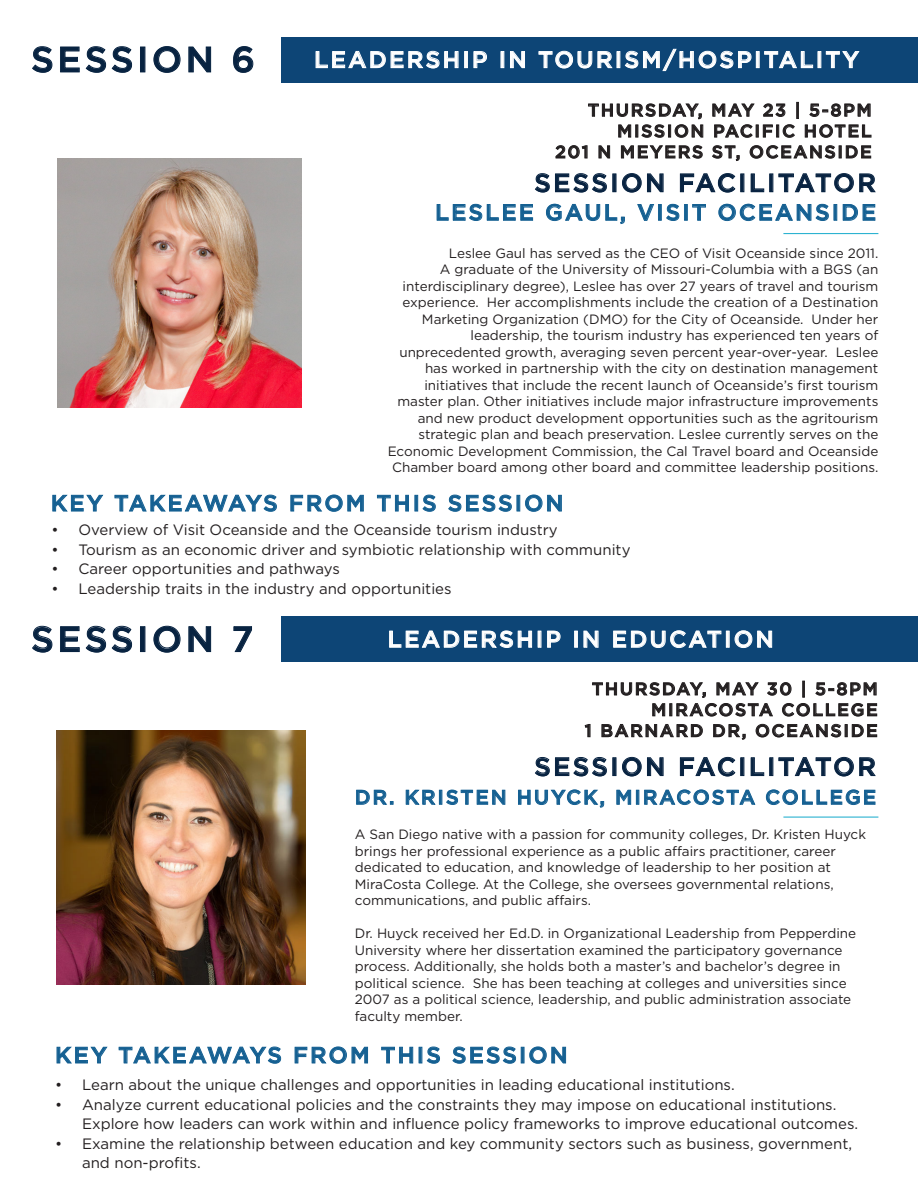
<style>
.page{position:relative;width:918px;height:1188px;background:#fff}
.page>*{position:absolute;margin:0;border:0;box-sizing:border-box;transform-origin:0 0}
.t1{font:500 35.55px "Gotham";letter-spacing:.1em;color:#082341}
.t2{font:500 25.5px "Gotham";letter-spacing:.1em;color:#082341}
.t3{font:500 22.95px "Gotham";letter-spacing:.1em;color:#fff}
.t4{font:500 22.5px "Gotham";letter-spacing:.1em;color:#156092}
.t5{font:500 20.1px "Gotham";letter-spacing:.1em;color:#156092}
.t6{font:500 17.4px/20.9px "Gotham";letter-spacing:.1em;color:#231f20;text-align:right}
.t7{font:15px/19.5px "Gotham";color:#231f20}
.t8{font:13.5px/16.5px "Gotham";color:#231f20}
</style>
<div class="page">
<img style="left:57px;top:731px;width:248px;height:254px">
<img style="left:58px;top:159px;width:244px;height:248px">
<svg style="left:52px;top:495px;width:52px;height:17px"></svg>
<svg style="left:114px;top:494px;width:163px;height:18px"></svg>
<svg style="left:290px;top:494px;width:74px;height:18px"></svg>
<svg style="left:377px;top:495px;width:32px;height:17px"></svg>
<div style="left:415px;top:495px;width:3px;height:16px;border:1px solid #156092"></div>
<svg style="left:422px;top:494px;width:14px;height:18px"></svg>
<svg style="left:448px;top:494px;width:64px;height:18px"></svg>
<svg style="left:525px;top:494px;width:37px;height:18px"></svg>
<svg style="left:535px;top:757px;width:72px;height:20px"></svg>
<svg style="left:622px;top:756px;width:42px;height:21px"></svg>
<svg style="left:679px;top:756px;width:57px;height:21px"></svg>
<svg style="left:750px;top:757px;width:15px;height:20px"></svg>
<svg style="left:778px;top:756px;width:98px;height:21px"></svg>
<svg style="left:356px;top:790px;width:37px;height:15px"></svg>
<svg style="left:406px;top:790px;width:30px;height:15px"></svg>
<div style="left:439px;top:790px;width:3px;height:15px;border:1px solid #156092"></div>
<svg style="left:446px;top:789px;width:60px;height:16px"></svg>
<svg style="left:518px;top:789px;width:86px;height:19px"></svg>
<svg style="left:616px;top:790px;width:15px;height:15px"></svg>
<div style="left:636px;top:790px;width:3px;height:15px;border:1px solid #156092"></div>
<svg style="left:644px;top:789px;width:112px;height:16px"></svg>
<svg style="left:766px;top:789px;width:110px;height:16px"></svg>
<div style="left:802px;top:681px;width:3px;height:17px;border:1px solid #231f20"></div>
<svg style="left:592px;top:682px;width:285px;height:35px"></svg>
<svg style="left:584px;top:724px;width:7px;height:13px"></svg>
<svg style="left:601px;top:724px;width:102px;height:14px"></svg>
<svg style="left:713px;top:724px;width:33px;height:16px"></svg>
<svg style="left:755px;top:724px;width:122px;height:14px"></svg>
<svg style="left:535px;top:173px;width:72px;height:20px"></svg>
<svg style="left:622px;top:173px;width:42px;height:20px"></svg>
<svg style="left:679px;top:173px;width:57px;height:20px"></svg>
<svg style="left:750px;top:173px;width:15px;height:20px"></svg>
<svg style="left:778px;top:173px;width:98px;height:20px"></svg>
<svg style="left:436px;top:203px;width:97px;height:18px"></svg>
<svg style="left:546px;top:204px;width:79px;height:20px"></svg>
<svg style="left:637px;top:204px;width:17px;height:17px"></svg>
<div style="left:658px;top:204px;width:4px;height:17px;border:1px solid #156092"></div>
<svg style="left:666px;top:203px;width:14px;height:18px"></svg>
<div style="left:684px;top:204px;width:4px;height:17px;border:1px solid #156092"></div>
<svg style="left:692px;top:204px;width:14px;height:17px"></svg>
<svg style="left:718px;top:203px;width:111px;height:18px"></svg>
<div style="left:834px;top:204px;width:3px;height:17px;border:1px solid #156092"></div>
<svg style="left:843px;top:204px;width:33px;height:17px"></svg>
<svg style="left:712px;top:103px;width:43px;height:14px"></svg>
<svg style="left:763px;top:103px;width:23px;height:14px"></svg>
<div style="left:796px;top:102px;width:3px;height:17px;border:1px solid #231f20"></div>
<svg style="left:809px;top:103px;width:62px;height:14px"></svg>
<svg style="left:588px;top:103px;width:115px;height:35px"></svg>
<svg style="left:714px;top:124px;width:81px;height:14px"></svg>
<svg style="left:805px;top:124px;width:67px;height:14px"></svg>
<svg style="left:555px;top:145px;width:33px;height:14px"></svg>
<svg style="left:598px;top:145px;width:12px;height:14px"></svg>
<svg style="left:621px;top:145px;width:82px;height:14px"></svg>
<svg style="left:712px;top:145px;width:28px;height:16px"></svg>
<svg style="left:749px;top:145px;width:122px;height:14px"></svg>
<div style="left:282px;top:617px;width:636px;height:45px;background:#0d4576"></div>
<svg style="left:32px;top:625px;width:21px;height:28px"></svg>
<svg style="left:60px;top:625px;width:73px;height:28px"></svg>
<div style="left:140px;top:626px;width:5px;height:26px;border:1px solid #082341"></div>
<svg style="left:153px;top:625px;width:28px;height:28px"></svg>
<svg style="left:188px;top:626px;width:24px;height:27px"></svg>
<svg style="left:233px;top:626px;width:19px;height:27px"></svg>
<svg style="left:389px;top:630px;width:143px;height:18px"></svg>
<svg style="left:547px;top:631px;width:14px;height:17px"></svg>
<div style="left:574px;top:631px;width:4px;height:17px;border:1px solid #fff"></div>
<svg style="left:583px;top:631px;width:16px;height:17px"></svg>
<svg style="left:613px;top:630px;width:109px;height:18px"></svg>
<div style="left:726px;top:631px;width:4px;height:17px;border:1px solid #fff"></div>
<svg style="left:734px;top:630px;width:38px;height:18px"></svg>
<div style="left:282px;top:37px;width:636px;height:46px;background:#0d4576"></div>
<svg style="left:32px;top:46px;width:21px;height:27px"></svg>
<svg style="left:60px;top:46px;width:73px;height:27px"></svg>
<div style="left:140px;top:47px;width:5px;height:25px;border:1px solid #082341"></div>
<svg style="left:153px;top:46px;width:28px;height:27px"></svg>
<svg style="left:188px;top:46px;width:24px;height:27px"></svg>
<svg style="left:233px;top:46px;width:21px;height:27px"></svg>
<svg style="left:315px;top:51px;width:144px;height:18px"></svg>
<div style="left:464px;top:51px;width:4px;height:17px;border:1px solid #fff"></div>
<svg style="left:473px;top:51px;width:14px;height:17px"></svg>
<svg style="left:510px;top:51px;width:15px;height:17px"></svg>
<svg style="left:538px;top:51px;width:75px;height:18px"></svg>
<svg style="left:625px;top:48px;width:127px;height:23px"></svg>
<div style="left:756px;top:51px;width:3px;height:17px;border:1px solid #fff"></div>
<svg style="left:764px;top:51px;width:49px;height:18px"></svg>
<svg style="left:826px;top:51px;width:34px;height:17px"></svg>
<hr style="left:783px;top:817px;width:95px;height:1px;background:#2db3d1">
<hr style="left:783px;top:233px;width:95px;height:1px;background:#2db3d1">
<svg style="left:56px;top:1046px;width:52px;height:18px"></svg>
<svg style="left:118px;top:1046px;width:164px;height:18px"></svg>
<svg style="left:294px;top:1046px;width:74px;height:18px"></svg>
<svg style="left:381px;top:1046px;width:32px;height:18px"></svg>
<svg style="left:426px;top:1046px;width:14px;height:18px"></svg>
<svg style="left:452px;top:1046px;width:64px;height:18px"></svg>
<div style="left:521px;top:1047px;width:3px;height:16px;border:1px solid #156092"></div>
<svg style="left:529px;top:1046px;width:37px;height:18px"></svg>
<h1 class="t1" style="left:31px;top:39px;width:225px">SESSION 6</h1>
<h3 class="t3" style="left:314px;top:46px;width:547px">LEADERSHIP IN TOURISM/HOSPITALITY</h3>
<p class="t6" style="left:555px;top:99px;width:318px">THURSDAY, MAY 23 | 5-8PM<br>MISSION PACIFIC HOTEL<br>201 N MEYERS ST, OCEANSIDE</p>
<h2 class="t2" style="left:534px;top:168px;width:343px">SESSION FACILITATOR</h2>
<h3 class="t4" style="left:435px;top:200px;width:443px">LESLEE GAUL, VISIT OCEANSIDE</h3>
<p class="t8" style="left:388px;top:245px;width:492px;text-align:right">Leslee Gaul has served as the CEO of Visit Oceanside since 2011.<br>A graduate of the University of Missouri-Columbia with a BGS (an interdisciplinary degree), Leslee has over 27 years of travel and tourism experience. Her accomplishments include the creation of a Destination Marketing Organization (DMO) for the City of Oceanside. Under her leadership, the tourism industry has experienced ten years of unprecedented growth, averaging seven percent year-over-year. Leslee has worked in partnership with the city on destination management initiatives that include the recent launch of Oceanside’s first tourism master plan. Other initiatives include major infrastructure improvements and new product development opportunities such as the agritourism strategic plan and beach preservation. Leslee currently serves on the Economic Development Commission, the Cal Travel board and Oceanside Chamber board among other board and committee leadership positions.</p>
<h3 class="t4" style="left:51px;top:490px;width:514px">KEY TAKEAWAYS FROM THIS SESSION</h3>
<p class="t7" style="left:51px;top:520px;width:508px">• Overview of Visit Oceanside and the Oceanside tourism industry</p>
<p class="t7" style="left:51px;top:540px;width:581px">• Tourism as an economic driver and symbiotic relationship with community</p>
<p class="t7" style="left:51px;top:559px;width:290px">• Career opportunities and pathways</p>
<p class="t7" style="left:51px;top:579px;width:402px">• Leadership traits in the industry and opportunities</p>
<h1 class="t1" style="left:31px;top:619px;width:224px">SESSION 7</h1>
<h3 class="t3" style="left:388px;top:626px;width:388px">LEADERSHIP IN EDUCATION</h3>
<p class="t6" style="left:585px;top:678px;width:294px">THURSDAY, MAY 30 | 5-8PM<br>MIRACOSTA COLLEGE<br>1 BARNARD DR, OCEANSIDE</p>
<h2 class="t2" style="left:534px;top:752px;width:343px">SESSION FACILITATOR</h2>
<h3 class="t5" style="left:355px;top:786px;width:523px">DR. KRISTEN HUYCK, MIRACOSTA COLLEGE</h3>
<p class="t8" style="left:355px;top:826px;width:513px">A San Diego native with a passion for community colleges, Dr. Kristen Huyck brings her professional experience as a public affairs practitioner, career dedicated to education, and knowledge of leadership to her position at MiraCosta College. At the College, she oversees governmental relations, communications, and public affairs.</p>
<p class="t8" style="left:355px;top:925px;width:503px">Dr. Huyck received her Ed.D. in Organizational Leadership from Pepperdine University where her dissertation examined the participatory governance process. Additionally, she holds both a master’s and bachelor’s degree in political science. She has been teaching at colleges and universities since 2007 as a political science, leadership, and public administration associate faculty member.</p>
<h3 class="t4" style="left:55px;top:1042px;width:514px">KEY TAKEAWAYS FROM THIS SESSION</h3>
<p class="t7" style="left:55px;top:1075px;width:681px">• Learn about the unique challenges and opportunities in leading educational institutions.</p>
<p class="t7" style="left:82px;top:1094px;width:778px;text-indent:-27px">• Analyze current educational policies and the constraints they may impose on educational institutions.<br>Explore how leaders can work within and influence policy frameworks to improve educational outcomes.</p>
<p class="t7" style="left:82px;top:1133px;width:772px;text-indent:-27px">• Examine the relationship between education and key community sectors such as business, government, and non-profits.</p>
</div>
